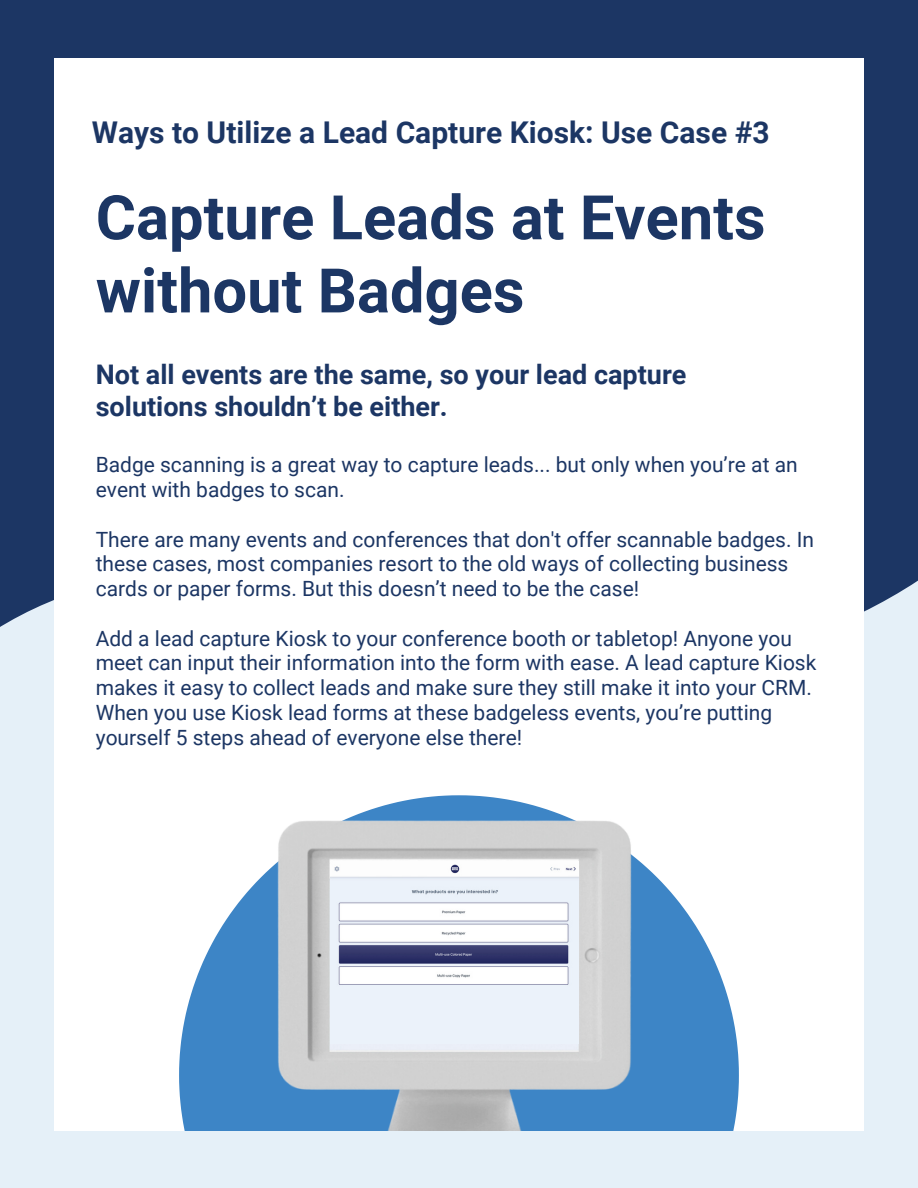
<style>
.page{position:relative;width:918px;height:1188px;background:#e5f0f8}
.page>*{position:absolute;margin:0;border:0;box-sizing:border-box;transform-origin:0 0}
.t1{font:700 61.5px/73.2px "Roboto";color:#1c3664}
.t2{font:700 30px "Roboto";color:#1c3664}
.t3{font:700 27px/31.5px "Roboto";color:#1c3664}
.t4{font:21px/24.8px "Roboto";color:#1c3664}
</style>
<div class="page">
<div style="left:0;top:0;width:918px;height:627px;background:#1c3664"></div>
<div style="left:54px;top:58px;width:810px;height:1072px;background:#fff"></div>
<svg style="left:179px;top:881px;width:560px;height:250px;fill:#3d85c6"></svg>
<img style="left:227px;top:795px;width:434px;height:335px">
<img style="left:330px;top:862px;width:249px;height:182px">
<p class="t2" style="left:92px;top:115px;width:679px">Ways to Utilize a Lead Capture Kiosk: Use Case #3</p>
<p class="t1" style="left:96px;top:182px;width:671px">Capture Leads at Events without Badges</p>
<p class="t3" style="left:96px;top:359px;width:592px">Not all events are the same, so your lead capture solutions shouldn’t be either.</p>
<p class="t4" style="left:96px;top:453px;width:703px">Badge scanning is a great way to capture leads... but only when you’re at an event with badges to scan.</p>
<p class="t4" style="left:96px;top:527px;width:720px">There are many events and conferences that don't offer scannable badges. In these cases, most companies resort to the old ways of collecting business cards or paper forms. But this doesn’t need to be the case!</p>
<p class="t4" style="left:96px;top:626px;width:722px">Add a lead capture Kiosk to your conference booth or tabletop! Anyone you meet can input their information into the form with ease. A lead capture Kiosk makes it easy to collect leads and make sure they still make it into your CRM.<br>When you use Kiosk lead forms at these badgeless events, you’re putting yourself 5 steps ahead of everyone else there!</p>
</div>
